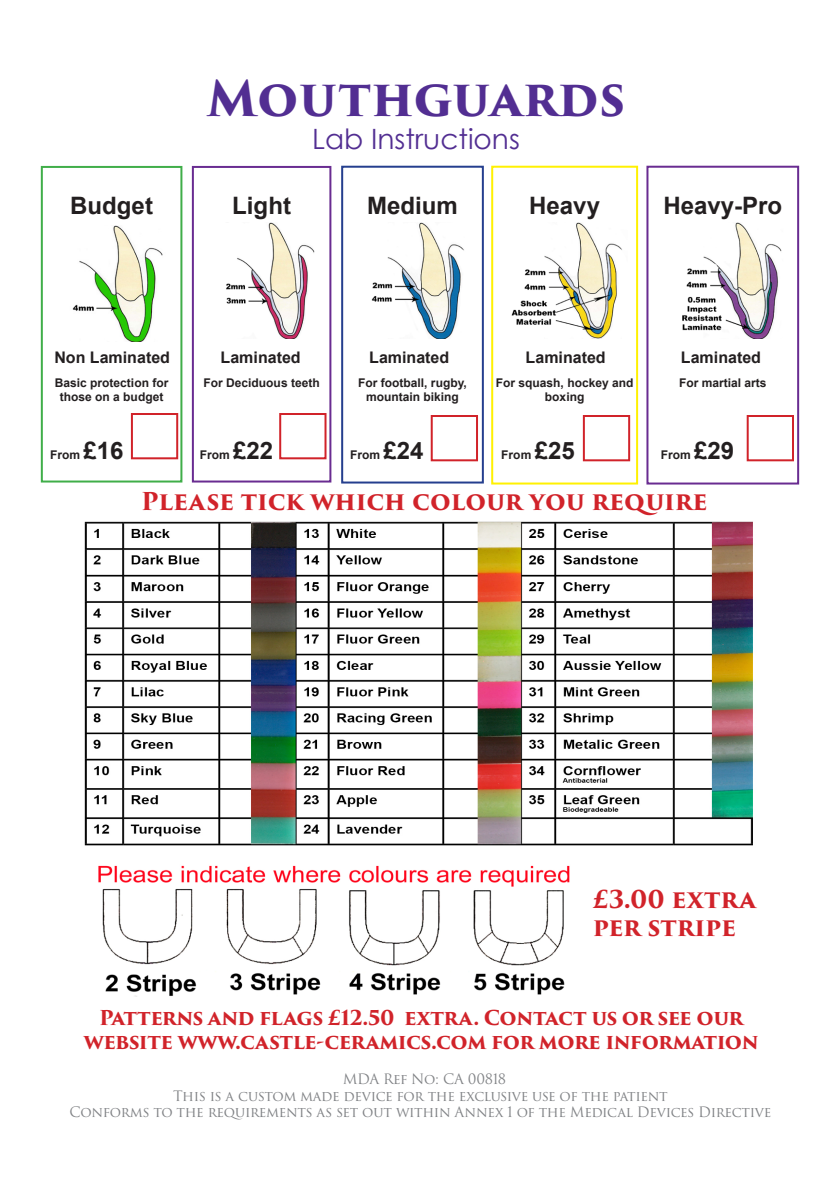
<style>
.page{position:relative;width:840px;height:1191px;background:#fff}
.page>*{position:absolute;margin:0;border:0;box-sizing:border-box;transform-origin:0 0}
.t1{font:700 48px "Trajan Pro 3";letter-spacing:-.005em;color:#522e92}
.t2{font:28px "Century Gothic";color:#522e92}
.t3{font:700 24px "Trajan Pro 3";letter-spacing:-.005em;color:#d1232a}
.t4{font:700 24px "Arial";color:#231f20}
.t5{font:700 20px/24px "Trajan Pro 3";letter-spacing:-.025em;color:#d1232a;text-align:center}
.t6{font:700 16px "Arial";color:#231f20}
.t7{font:14px "Trajan Pro 3";letter-spacing:-.025em;color:#808285}
.t8{font:700 12px/14.4px "Arial";color:#231f20;text-align:center}
.s1{font-size:24px}
</style>
<div class="page">
<div style="left:341px;top:166px;width:142px;height:317px;border:2px solid #253f8e"></div>
<div style="left:646px;top:166px;width:152px;height:318px;border:2px solid #692c91"></div>
<div style="left:192px;top:166px;width:139px;height:316px;border:2px solid #692c91"></div>
<div style="left:41px;top:166px;width:141px;height:316px;border:2px solid #40ae49"></div>
<div style="left:491px;top:166px;width:146px;height:318px;border:2px solid #fff101"></div>
<div style="left:131px;top:413px;width:47px;height:46px;background:#fff;border:2px solid #d1232a"></div>
<div style="left:279px;top:413px;width:47px;height:46px;background:#fff;border:2px solid #d1232a"></div>
<div style="left:430px;top:415px;width:47px;height:46px;background:#fff;border:2px solid #d1232a"></div>
<div style="left:582px;top:415px;width:47px;height:46px;background:#fff;border:2px solid #d1232a"></div>
<div style="left:746px;top:415px;width:47px;height:46px;background:#fff;border:2px solid #d1232a"></div>
<img style="left:72px;top:225px;width:91px;height:116px">
<img style="left:226px;top:223px;width:89px;height:115px">
<img style="left:371px;top:223px;width:93px;height:115px">
<img style="left:511px;top:223px;width:111px;height:115px">
<img style="left:682px;top:223px;width:100px;height:115px">
<img style="left:84px;top:521px;width:669px;height:325px">
<img style="left:98px;top:865px;width:472px;height:131px">
<p class="t4" style="left:70px;top:190px;width:84px">Budget</p>
<p class="t1" style="left:207px;top:63px;width:419px">Mouthguards</p>
<p class="t2" style="left:312px;top:122px;width:209px">Lab Instructions</p>
<p class="t4" style="left:232px;top:190px;width:60px">Light</p>
<p class="t4" style="left:367px;top:190px;width:92px">Medium</p>
<p class="t4" style="left:529px;top:190px;width:72px">Heavy</p>
<p class="t4" style="left:663px;top:190px;width:120px">Heavy-Pro</p>
<p class="t6" style="left:54px;top:347px;width:117px">Non Laminated</p>
<p class="t6" style="left:220px;top:347px;width:82px">Laminated</p>
<p class="t6" style="left:369px;top:347px;width:82px">Laminated</p>
<p class="t6" style="left:525px;top:347px;width:82px">Laminated</p>
<p class="t6" style="left:680px;top:347px;width:82px">Laminated</p>
<p class="t8" style="left:55px;top:376px;width:115px">Basic protection for those on a budget</p>
<p class="t8" style="left:50px;top:448px;width:75px">From <span class="s1">£16</span></p>
<p class="t8" style="left:203px;top:376px;width:118px">For Deciduous teeth</p>
<p class="t8" style="left:200px;top:448px;width:75px">From <span class="s1">£22</span></p>
<p class="t8" style="left:358px;top:376px;width:110px">For football, rugby, mountain biking</p>
<p class="t8" style="left:350px;top:448px;width:75px">From <span class="s1">£24</span></p>
<p class="t8" style="left:495px;top:376px;width:139px">For squash, hockey and boxing</p>
<p class="t8" style="left:501px;top:448px;width:75px">From <span class="s1">£25</span></p>
<p class="t8" style="left:678px;top:376px;width:89px">For martial arts</p>
<p class="t8" style="left:660px;top:448px;width:75px">From <span class="s1">£29</span></p>
<p class="t3" style="left:141px;top:483px;width:567px">Please tick which colour you require</p>
<p class="t3" style="left:592px;top:881px;width:164px">£3.00 extra</p>
<p class="t3" style="left:592px;top:910px;width:145px">per stripe</p>
<p class="t5" style="left:84px;top:1005px;width:675px">Patterns and flags £12.50 extra. Contact us or see our website www.castle-ceramics.com for more information</p>
<p class="t7" style="left:342px;top:1069px;width:165px">MDA Ref No: CA 00818</p>
<p class="t7" style="left:173px;top:1086px;width:496px">This is a custom made device for the exclusive use of the patient</p>
<p class="t7" style="left:69px;top:1102px;width:702px">Conforms to the requirements as set out within Annex 1 of the Medical Devices Directive</p>
</div>
